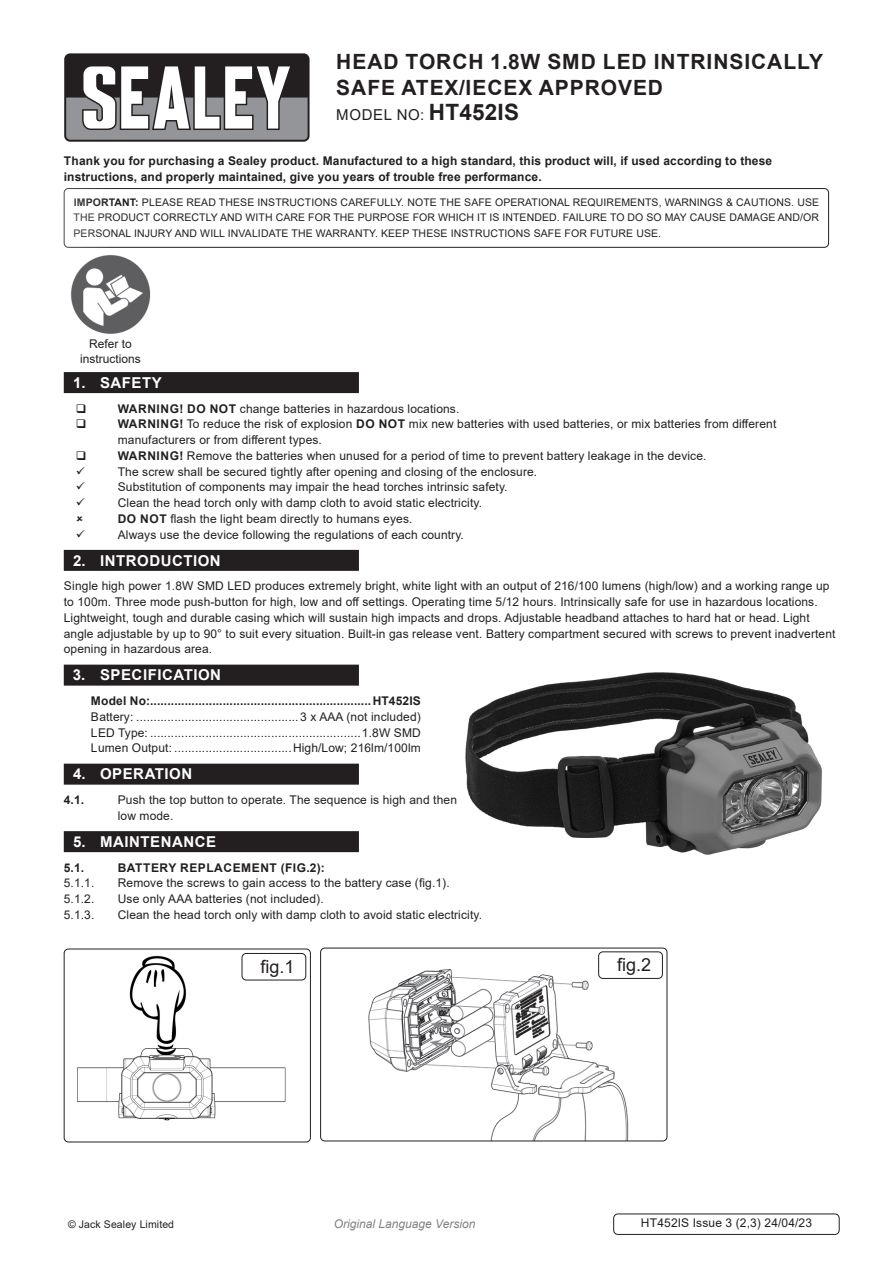
<style>
.page{position:relative;width:893px;height:1263px;background:#fff}
.page>*{position:absolute;margin:0;border:0;box-sizing:border-box;transform-origin:0 0}
.Product_Description{font:700 21px/25.2px "Arial";letter-spacing:.045em;color:#231f20}
.t1{font:18px "Arial";color:#231f20}
.t2{font:700 15px "Arial";letter-spacing:.035em;color:#fff}
.Instructions_Model_N{font:15px "Arial";letter-spacing:.045em;color:#231f20}
.Body{font:12px/15.8px "Arial";letter-spacing:.01em;color:#231f20}
.Specifications__Tabb{font:12px "Arial";letter-spacing:.01em;color:#231f20}
.Body-2{font:700 12px/15.8px "Arial";letter-spacing:.01em;color:#231f20}
.Specifications__Tabb-2{font:700 12px "Arial";letter-spacing:.01em;color:#231f20}
.Body-3{font:700 12px "Arial";letter-spacing:.045em;color:#231f20}
.Body__Footer{font:12px "Arial";letter-spacing:.01em;color:#231f20}
.t3{font:italic 12px "Arial";color:#808285}
.Body__Justified__7pt{font:10.5px/15.8px "Arial";letter-spacing:.01em;color:#231f20;text-align:justify}
.s1{font-weight:700;font-size:22.5px}
.s2{font-weight:700}
</style>
<div class="page">
<img style="left:465px;top:672px;width:357px;height:183px">
<div style="left:64px;top:53px;width:246px;height:89px;background:#231f20;border-radius:6px"></div>
<svg style="left:66px;top:66px;width:242px;height:74px"></svg>
<div style="left:64px;top:188px;width:765px;height:60px;border:1px solid #231f20;border-radius:4px"></div>
<div style="left:64px;top:372px;width:295px;height:21px;background:#231f20"></div>
<div style="left:64px;top:550px;width:295px;height:21px;background:#231f20"></div>
<div style="left:64px;top:665px;width:295px;height:21px;background:#231f20"></div>
<div style="left:64px;top:764px;width:295px;height:21px;background:#231f20"></div>
<div style="left:64px;top:831px;width:295px;height:21px;background:#231f20"></div>
<img style="left:64px;top:949px;width:246px;height:193px">
<div style="left:64px;top:949px;width:247px;height:193px;border:1px solid #231f20;border-radius:4px"></div>
<div style="left:242px;top:953px;width:64px;height:27px;border:1px solid #231f20;border-radius:4px"></div>
<img style="left:368px;top:948px;width:299px;height:193px">
<div style="left:320px;top:948px;width:347px;height:193px;border:1px solid #231f20;border-radius:4px"></div>
<div style="left:598px;top:951px;width:65px;height:28px;border:1px solid #231f20;border-radius:4px"></div>
<img style="left:71px;top:255px;width:80px;height:79px">
<div style="left:613px;top:1213px;width:226px;height:22px;border:1px solid #231f20;border-radius:4px"></div>
<p class="Product_Description" style="left:336px;top:50px;width:488px">HEAD TORCH 1.8W SMD LED INTRINSICALLY<br>SAFE ATEX/IECEX APPROVED</p>
<p class="Instructions_Model_N" style="left:336px;top:104px;width:184px">MODEL NO: <span class="s1">HT452IS</span></p>
<p class="Body-2" style="left:64px;top:153px;width:710px">Thank you for purchasing a Sealey product. Manufactured to a high standard, this product will, if used according to these instructions, and properly maintained, give you years of trouble free performance.</p>
<p class="Body__Justified__7pt" style="left:74px;top:194px;width:747px"><span class="s2">IMPORTANT:</span> PLEASE READ THESE INSTRUCTIONS CAREFULLY. NOTE THE SAFE OPERATIONAL REQUIREMENTS, WARNINGS &amp; CAUTIONS. USE THE PRODUCT CORRECTLY AND WITH CARE FOR THE PURPOSE FOR WHICH IT IS INTENDED. FAILURE TO DO SO MAY CAUSE DAMAGE AND/OR PERSONAL INJURY AND WILL INVALIDATE THE WARRANTY. KEEP THESE INSTRUCTIONS SAFE FOR FUTURE USE.</p>
<p class="Body" style="left:80px;top:337px;width:62px;line-height:14.4px;text-align:center">Refer to instructions</p>
<p class="t2" style="left:73px;top:372px;width:90px">1. SAFETY</p>
<p class="Body" style="left:118px;top:400px;width:343px"><span class="s2">WARNING! DO NOT</span> change batteries in hazardous locations.</p>
<p class="Body" style="left:118px;top:416px;width:660px"><span class="s2">WARNING!</span> To reduce the risk of explosion <span class="s2">DO NOT</span> mix new batteries with used batteries, or mix batteries from different manufacturers or from different types.</p>
<p class="Body" style="left:118px;top:448px;width:590px"><span class="s2">WARNING!</span> Remove the batteries when unused for a period of time to prevent battery leakage in the device.</p>
<p class="Body" style="left:118px;top:463px;width:421px">The screw shall be secured tightly after opening and closing of the enclosure.</p>
<p class="Body" style="left:118px;top:479px;width:391px">Substitution of components may impair the head torches intrinsic safety.</p>
<p class="Body" style="left:118px;top:495px;width:366px">Clean the head torch only with damp cloth to avoid static electricity.</p>
<p class="Body" style="left:118px;top:511px;width:296px"><span class="s2">DO NOT</span> flash the light beam directly to humans eyes.</p>
<p class="Body" style="left:118px;top:526px;width:348px">Always use the device following the regulations of each country.</p>
<p class="t2" style="left:73px;top:550px;width:149px">2. INTRODUCTION</p>
<p class="Body" style="left:64px;top:578px;width:773px">Single high power 1.8W SMD LED produces extremely bright, white light with an output of 216/100 lumens (high/low) and a working range up to 100m. Three mode push-button for high, low and off settings. Operating time 5/12 hours. Intrinsically safe for use in hazardous locations.<br>Lightweight, tough and durable casing which will sustain high impacts and drops. Adjustable headband attaches to hard hat or head. Light angle adjustable by up to 90° to suit every situation. Built-in gas release vent. Battery compartment secured with screws to prevent inadvertent opening in hazardous area.</p>
<p class="t2" style="left:73px;top:664px;width:150px">3. SPECIFICATION</p>
<p class="Specifications__Tabb-2" style="left:91px;top:692px;width:331px">Model No:................................................................HT452IS</p>
<p class="Specifications__Tabb" style="left:91px;top:708px;width:331px">Battery: ...............................................3 x AAA (not included)</p>
<p class="Specifications__Tabb" style="left:91px;top:724px;width:331px">LED Type: .............................................................1.8W SMD</p>
<p class="Specifications__Tabb" style="left:91px;top:740px;width:331px">Lumen Output: ..................................High/Low; 216lm/100lm</p>
<p class="t2" style="left:73px;top:763px;width:121px">4. OPERATION</p>
<p class="Body-2" style="left:64px;top:792px;width:22px">4.1.</p>
<p class="Body" style="left:118px;top:792px;width:341px">Push the top button to operate. The sequence is high and then low mode.</p>
<p class="t2" style="left:73px;top:831px;width:145px">5. MAINTENANCE</p>
<p class="Body-2" style="left:64px;top:860px;width:22px">5.1.</p>
<p class="Body-3" style="left:118px;top:859px;width:208px">BATTERY REPLACEMENT (FIG.2):</p>
<p class="Body" style="left:64px;top:875px;width:32px">5.1.1.</p>
<p class="Body" style="left:118px;top:875px;width:333px">Remove the screws to gain access to the battery case (fig.1).</p>
<p class="Body" style="left:64px;top:891px;width:32px">5.1.2.</p>
<p class="Body" style="left:118px;top:891px;width:207px">Use only AAA batteries (not included).</p>
<p class="Body" style="left:64px;top:907px;width:32px">5.1.3.</p>
<p class="Body" style="left:118px;top:907px;width:366px">Clean the head torch only with damp cloth to avoid static electricity.</p>
<p class="t1" style="left:260px;top:954px;width:36px">fig.1</p>
<p class="t1" style="left:617px;top:952px;width:36px">fig.2</p>
<p class="Body__Justified__7pt" style="left:68px;top:1216px;width:108px">© Jack Sealey Limited</p>
<p class="t3" style="left:334px;top:1216px;width:143px">Original Language Version</p>
<p class="Body__Footer" style="left:641px;top:1215px;width:173px">HT452IS Issue 3 (2,3) 24/04/23</p>
</div>
